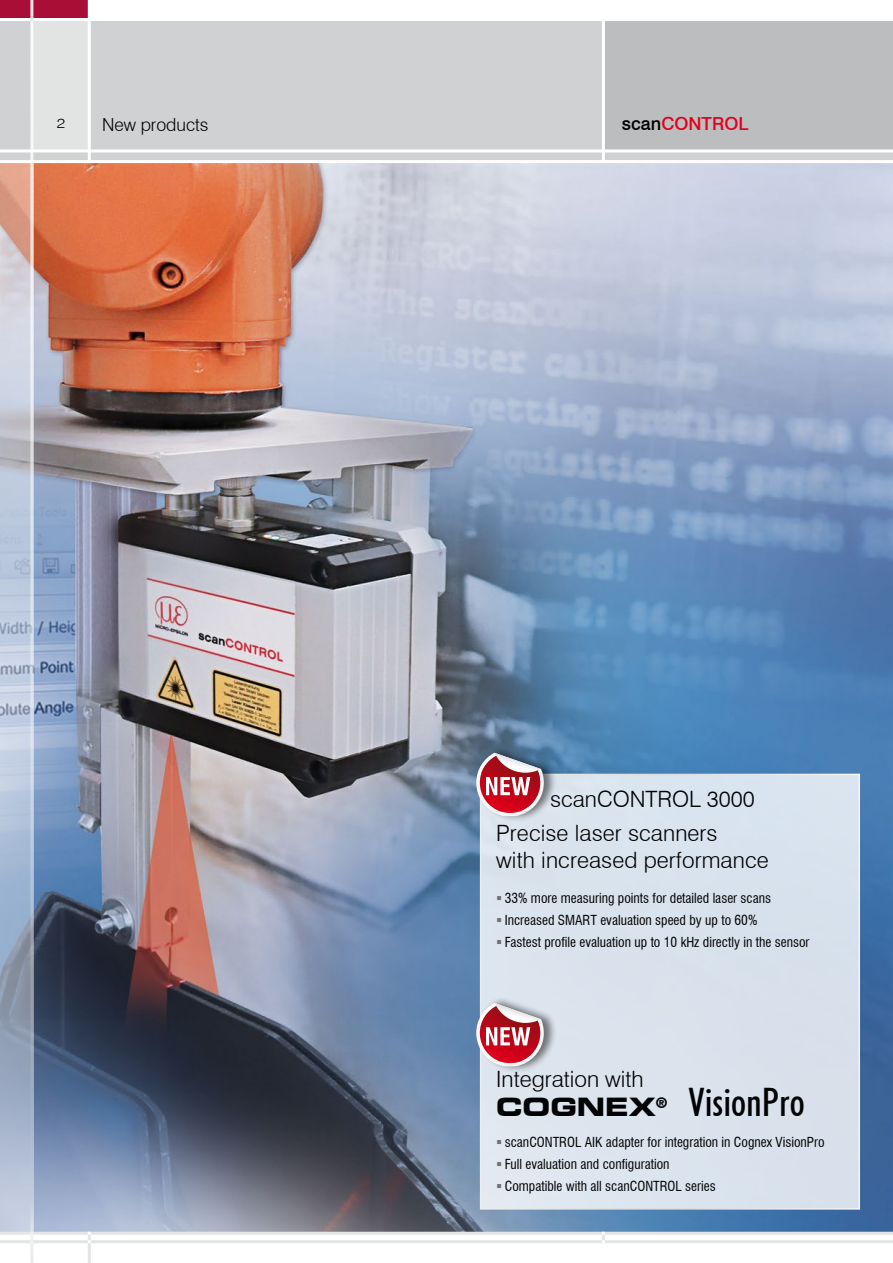
<style>
.page{position:relative;width:893px;height:1263px;background:#fff}
.page>*{position:absolute;margin:0;border:0;box-sizing:border-box;transform-origin:0 0}
.t1{font:500 condensed 39.3px "Futura BT";color:#010305}
.t2{font:700 25.05px "Eurostile Ex Two Bo";color:#010305}
.t3{font:300 22.5px/33.3px "Swiss 721 BT";letter-spacing:.005em;color:#000}
.t4{font:300 18px "Swiss 721 BT";color:#000}
.t5{font:500 18px "Swiss 721 BT";color:#e2001a}
.t6{font:condensed 13.5px/22.2px "Swiss 721 BT";color:#000}
.t7{font:300 13.5px "Swiss 721 BT";color:#000;scale:1.18 1}
.s1{color:#000}
</style>
<div class="page">
<img style="left:33px;top:163px;width:860px;height:1069px">
<div style="left:481px;top:774px;width:378px;height:435px;background:#d9e3ed"></div>
<div style="left:480px;top:774px;width:380px;height:435px;border:2px solid #fff"></div>
<svg style="left:0;top:163px;width:30px;height:1069px;background:#b7bccc"></svg>
<div style="left:0;top:21px;width:893px;height:141px;background:linear-gradient(to right,#d7d7d8,#bdbebf)"></div>
<div style="left:32px;top:21px;width:57px;height:130px;background:#e2e3e3"></div>
<div style="left:0;top:0;width:89px;height:18px;background:#a90f36"></div>
<hr style="left:88px;top:0;width:3px;height:163px;background:#fff">
<hr style="left:602px;top:17px;width:3px;height:145px;background:#fff">
<hr style="left:0;top:149px;width:893px;height:3px;background:#fff">
<hr style="left:0;top:160px;width:893px;height:3px;background:#fff">
<hr style="left:0;top:1240px;width:893px;height:3px;background:#e3e4e4">
<hr style="left:30px;top:0;width:3px;height:1204px;background:#e3e4e4">
<hr style="left:0;top:1232px;width:893px;height:3px;background:#e3e4e4">
<hr style="left:30px;top:1199px;width:3px;height:64px;background:#e3e4e4">
<hr style="left:88px;top:1232px;width:3px;height:31px;background:#e3e4e4">
<svg style="left:602px;top:1232px;width:3px;height:11px"></svg>
<div style="left:476px;top:745px;width:81px;height:77px;background:#000;opacity:.5"></div>
<svg style="left:492px;top:811px;width:36px;height:5px"></svg>
<img style="left:476px;top:753px;width:68px;height:58px">
<img style="left:480px;top:755px;width:60px;height:56px">
<svg style="left:486px;top:753px;width:55px;height:42px;background:#b7747f"></svg>
<div style="left:476px;top:995px;width:81px;height:78px;background:#000;opacity:.5"></div>
<svg style="left:492px;top:1062px;width:36px;height:4px"></svg>
<img style="left:476px;top:1003px;width:68px;height:59px">
<img style="left:480px;top:1005px;width:60px;height:57px">
<svg style="left:486px;top:1003px;width:55px;height:42px;background:#cb858c"></svg>
<p class="t7" style="left:57px;top:115px;width:9px">2</p>
<h3 class="t4" style="left:102px;top:113px;width:108px">New products</h3>
<h3 class="t5" style="left:622px;top:113px;width:128px"><span class="s1">scan</span>CONTROL</h3>
<h3 class="t3" style="left:496px;top:782px;width:260px;text-indent:54px">scanCONTROL 3000<br>Precise laser scanners</h3>
<h3 class="t3" style="left:496px;top:843px;width:274px">with increased performance</h3>
<p class="t6" style="left:505px;top:887px;width:306px">33% more measuring points for detailed laser scans<br>Increased SMART evaluation speed by up to 60%<br>Fastest profile evaluation up to 10 kHz directly in the sensor</p>
<h3 class="t3" style="left:496px;top:1062px;width:149px">Integration with</h3>
<h2 class="t2" style="left:496px;top:1089px;width:173px">COGNEX<sup>®</sup></h2>
<h1 class="t1" style="left:688px;top:1078px;width:118px">VisionPro</h1>
<p class="t6" style="left:505px;top:1131px;width:321px">scanCONTROL AIK adapter for integration in Cognex VisionPro<br>Full evaluation and configuration<br>Compatible with all scanCONTROL series</p>
</div>
